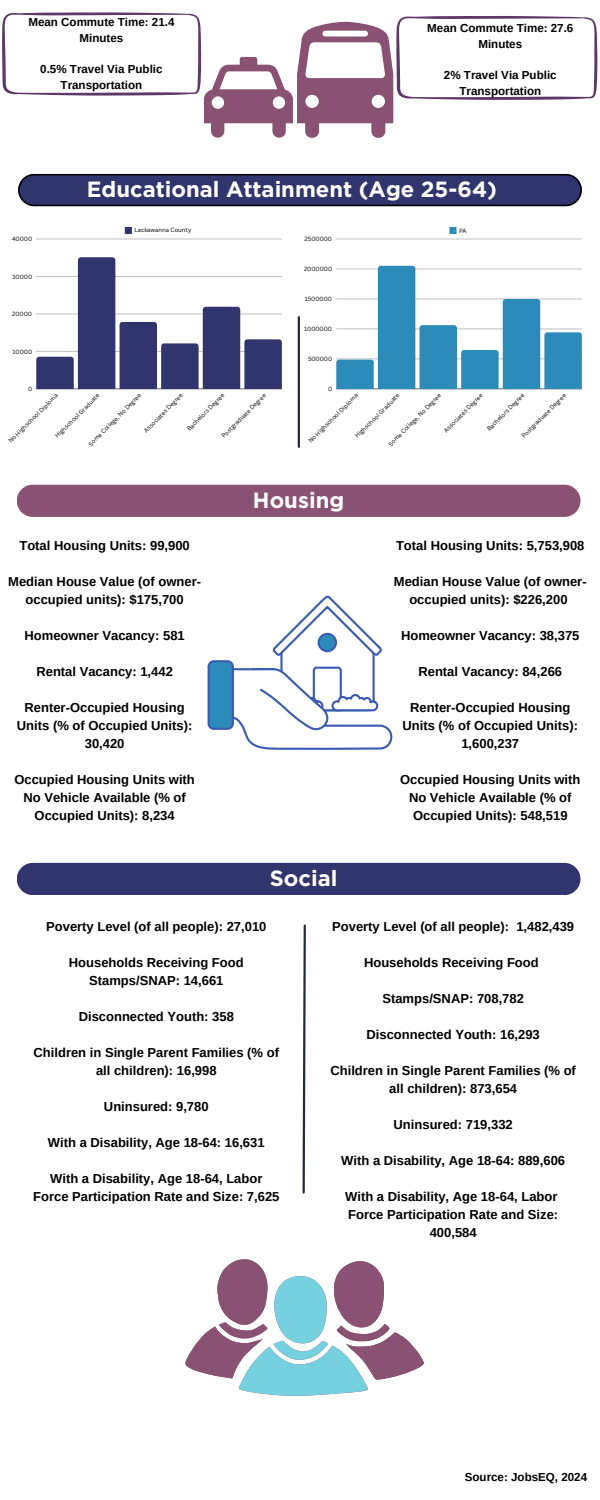
<style>
.page{position:relative;width:600px;height:1500px;background:#fff}
.page>*{position:absolute;margin:0;border:0;box-sizing:border-box;transform-origin:0 0}
.t1{font:700 22px "Gotham";color:#fff}
.t2{font:700 13px/18px "Arimo";color:#000;text-align:center}
.t3{font:700 11.6px/15.8px "Arimo";color:#000;text-align:center}
.t4{font:5.9px "Canva Sans";color:#000}
</style>
<div class="page">
<svg style="left:302px;top:924px;width:4px;height:270px"></svg>
<div style="left:17px;top:863px;width:563px;height:32px;background:#31356e;border-radius:16px"></div>
<div style="left:17px;top:485px;width:563px;height:32px;background:#895273;border-radius:16px"></div>
<hr style="left:298px;top:317px;width:2px;height:130px;background:#252a3a">
<svg style="left:18px;top:174px;width:564px;height:32px;background:#2f3265"></svg>
<svg style="left:2px;top:12px;width:595px;height:126px"></svg>
<svg style="left:125px;top:227px;width:7px;height:7px"></svg>
<hr style="left:36px;top:389px;width:246px;height:1px;background:#cdcdcd">
<hr style="left:36px;top:239px;width:246px;height:1px;background:#dedede">
<svg style="left:36px;top:257px;width:246px;height:132px"></svg>
<svg style="left:449px;top:227px;width:8px;height:7px"></svg>
<hr style="left:336px;top:389px;width:246px;height:1px;background:#cdcdcd">
<hr style="left:336px;top:239px;width:246px;height:1px;background:#dedede">
<svg style="left:336px;top:266px;width:246px;height:123px"></svg>
<svg style="left:234px;top:595px;width:159px;height:155px"></svg>
<div style="left:209px;top:661px;width:24px;height:68px;background:#2d8bba;border-radius:5px"></div>
<div style="left:208px;top:660px;width:26px;height:70px;border:2px solid #395bb2;border-radius:5px"></div>
<svg style="left:185px;top:1259px;width:239px;height:137px"></svg>
<h2 class="t3" style="left:28px;top:14px;width:148px">Mean Commute Time: 21.4<br>Minutes</h2>
<h2 class="t3" style="left:40px;top:61px;width:124px">0.5% Travel Via Public<br>Transportation</h2>
<h2 class="t3" style="left:427px;top:20px;width:148px">Mean Commute Time: 27.6<br>Minutes</h2>
<h2 class="t3" style="left:444px;top:67px;width:114px">2% Travel Via Public<br>Transportation</h2>
<p class="t1" style="left:87px;top:176px;width:412px">Educational Attainment (Age 25-64)</p>
<p class="t4" style="left:134px;top:226px;width:58px">Lackawanna County</p>
<p class="t4" style="left:459px;top:226px;width:9px">PA</p>
<p class="t4" style="left:12px;top:235px;width:22px">40000</p>
<p class="t4" style="left:305px;top:235px;width:29px">2500000</p>
<p class="t4" style="left:304px;top:265px;width:30px">2000000</p>
<p class="t4" style="left:12px;top:272px;width:22px">30000</p>
<p class="t4" style="left:305px;top:295px;width:29px">1500000</p>
<p class="t4" style="left:12px;top:310px;width:21px">20000</p>
<p class="t4" style="left:304px;top:325px;width:29px">1000000</p>
<p class="t4" style="left:13px;top:347px;width:21px">10000</p>
<p class="t4" style="left:308px;top:355px;width:26px">500000</p>
<p class="t4" style="left:28px;top:385px;width:6px">0</p>
<p class="t4" style="left:328px;top:385px;width:6px">0</p>
<p class="t4" style="left:7px;top:439px;width:68px;rotate:-45deg">No Highschool Diploma</p>
<p class="t4" style="left:87px;top:442px;width:73px;rotate:-45deg">Some Col ege, No Degree</p>
<p class="t4" style="left:142px;top:428px;width:54px;rotate:-45deg">Associates Degree</p>
<p class="t4" style="left:185px;top:427px;width:52px;rotate:-45deg">Bachelors Degree</p>
<p class="t4" style="left:53px;top:434px;width:61px;rotate:-45deg">Highschool Graduate</p>
<p class="t4" style="left:220px;top:434px;width:61px;rotate:-45deg">Postgraduate Degree</p>
<p class="t4" style="left:307px;top:439px;width:68px;rotate:-45deg">No Highschool Diploma</p>
<p class="t4" style="left:387px;top:442px;width:73px;rotate:-45deg">Some Col ege, No Degree</p>
<p class="t4" style="left:442px;top:428px;width:54px;rotate:-45deg">Associates Degree</p>
<p class="t4" style="left:485px;top:427px;width:52px;rotate:-45deg">Bachelors Degree</p>
<p class="t4" style="left:353px;top:434px;width:61px;rotate:-45deg">Highschool Graduate</p>
<p class="t4" style="left:520px;top:434px;width:61px;rotate:-45deg">Postgraduate Degree</p>
<h1 class="t2" style="left:19px;top:537px;width:172px">Total Housing Units: 99,900</h1>
<h2 class="t2" style="left:8px;top:573px;width:194px">Median House Value (of owner&shy;occupied units): $175,700</h2>
<h2 class="t2" style="left:24px;top:627px;width:162px">Homeowner Vacancy: 581</h2>
<h2 class="t2" style="left:36px;top:663px;width:138px">Rental Vacancy: 1,442</h2>
<h2 class="t2" style="left:17px;top:699px;width:177px">Renter-Occupied Housing<br>Units (% of Occupied Units):<br>30,420</h2>
<h2 class="t2" style="left:14px;top:771px;width:182px">Occupied Housing Units with<br>No Vehicle Available (% of<br>Occupied Units): 8,234</h2>
<h2 class="t1" style="left:253px;top:487px;width:93px">Housing</h2>
<h1 class="t1" style="left:270px;top:865px;width:69px">Social</h1>
<h2 class="t2" style="left:396px;top:537px;width:190px">Total Housing Units: 5,753,908</h2>
<h2 class="t2" style="left:394px;top:573px;width:194px">Median House Value (of owner&shy;occupied units): $226,200</h2>
<h1 class="t2" style="left:401px;top:627px;width:180px">Homeowner Vacancy: 38,375</h1>
<h2 class="t2" style="left:418px;top:663px;width:145px">Rental Vacancy: 84,266</h2>
<h2 class="t2" style="left:403px;top:699px;width:177px">Renter-Occupied Housing<br>Units (% of Occupied Units):<br>1,600,237</h2>
<h2 class="t2" style="left:400px;top:771px;width:182px">Occupied Housing Units with<br>No Vehicle Available (% of<br>Occupied Units): 548,519</h2>
<p class="t2" style="left:46px;top:917px;width:222px">Poverty Level (of all people): 27,010</p>
<p class="t2" style="left:69px;top:953px;width:176px">Households Receiving Food<br>Stamps/SNAP: 14,661</p>
<p class="t2" style="left:79px;top:1007px;width:157px">Disconnected Youth: 358</p>
<p class="t2" style="left:34px;top:1043px;width:247px">Children in Single Parent Families (% of all children): 16,998</p>
<p class="t2" style="left:104px;top:1097px;width:106px">Uninsured: 9,780</p>
<p class="t2" style="left:48px;top:1133px;width:218px">With a Disability, Age 18-64: 16,631</p>
<p class="t2" style="left:33px;top:1169px;width:248px">With a Disability, Age 18-64, Labor<br>Force Participation Rate and Size: 7,625</p>
<h2 class="t2" style="left:332px;top:917px;width:243px">Poverty Level (of all people): 1,482,439</h2>
<h2 class="t2" style="left:364px;top:953px;width:176px">Households Receiving Food</h2>
<h2 class="t2" style="left:382px;top:989px;width:143px">Stamps/SNAP: 708,782</h2>
<h2 class="t2" style="left:367px;top:1025px;width:175px">Disconnected Youth: 16,293</h2>
<h2 class="t2" style="left:330px;top:1061px;width:247px">Children in Single Parent Families (% of all children): 873,654</h2>
<h2 class="t2" style="left:394px;top:1115px;width:121px">Uninsured: 719,332</h2>
<h2 class="t2" style="left:341px;top:1151px;width:225px">With a Disability, Age 18-64: 889,606</h2>
<h2 class="t2" style="left:345px;top:1187px;width:215px">With a Disability, Age 18-64, Labor<br>Force Participation Rate and Size:<br>400,584</h2>
<h2 class="t3" style="left:465px;top:1469px;width:124px">Source: JobsEQ, 2024</h2>
</div>
